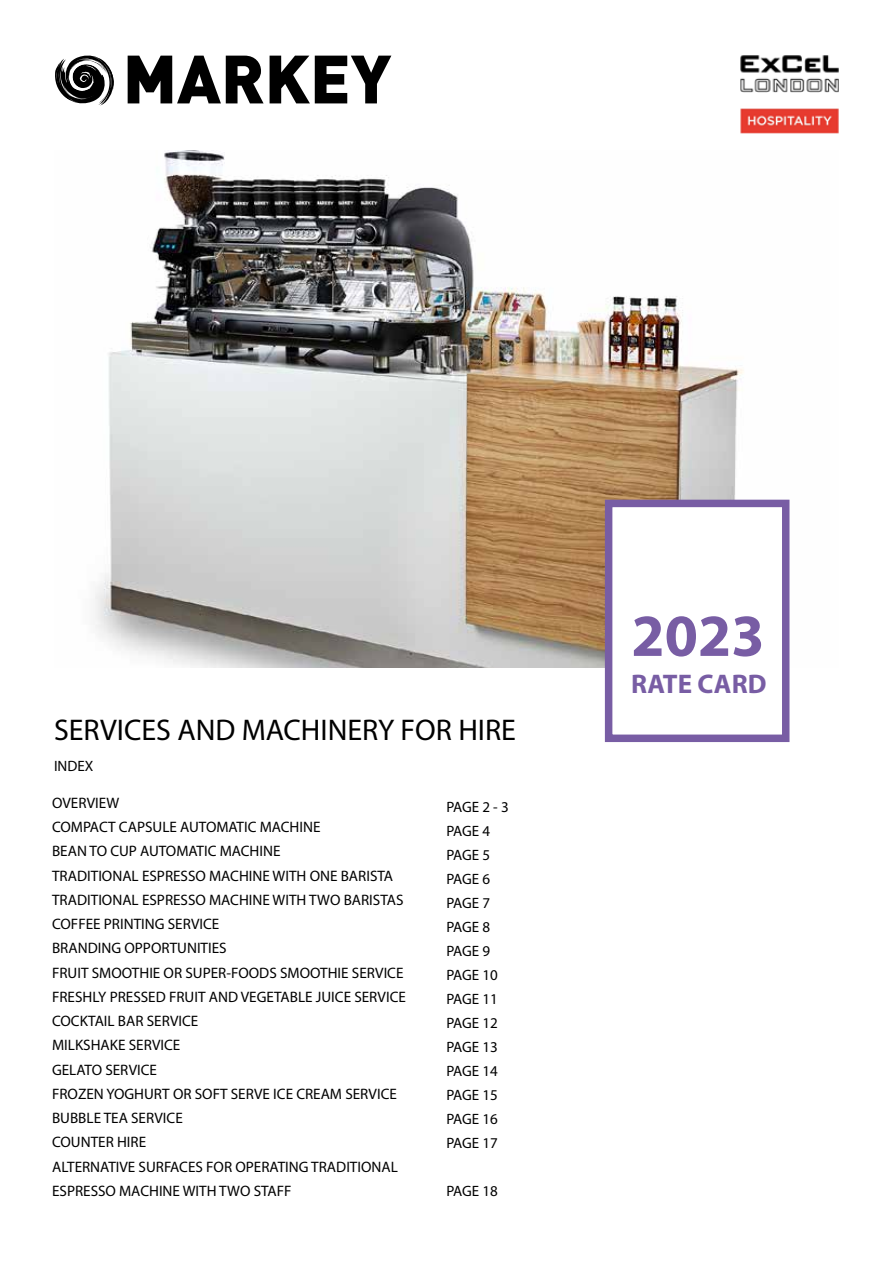
<style>
.page{position:relative;width:893px;height:1263px;background:#fff}
.page>*{position:absolute;margin:0;border:0;box-sizing:border-box;transform-origin:0 0}
.t1{font:900 67.2px "DIN";color:#000}
.t2{font:700 60px "Myriad Pro";color:#785da4}
.t3{font:30px "Myriad Pro";color:#000}
.t4{font:700 27px "Myriad Pro";color:#785da4}
.t5{font:15.15px/24.3px "Myriad Pro";color:#000}
.t6{font:15px/24px "Myriad Pro";letter-spacing:-.015em;color:#000}
</style>
<div class="page">
<img style="left:740px;top:55px;width:99px;height:78px">
<img style="left:95px;top:151px;width:695px;height:517px">
<div style="left:605px;top:500px;width:184px;height:242px;background:#fff;border:8px solid #785da4"></div>
<svg style="left:55px;top:55px;width:59px;height:51px"></svg>
<h1 class="t1" style="left:123px;top:34px;width:270px">MARKEY</h1>
<h3 class="t3" style="left:54px;top:711px;width:463px">SERVICES AND MACHINERY FOR HIRE</h3>
<p class="t6" style="left:54px;top:754px;width:41px">INDEX</p>
<p class="t5" style="left:52px;top:790px;width:355px">OVERVIEW<br>COMPACT CAPSULE AUTOMATIC MACHINE<br>BEAN TO CUP AUTOMATIC MACHINE<br>TRADITIONAL ESPRESSO MACHINE WITH ONE BARISTA<br>TRADITIONAL ESPRESSO MACHINE WITH TWO BARISTAS<br>COFFEE PRINTING SERVICE<br>BRANDING OPPORTUNITIES<br>FRUIT SMOOTHIE OR SUPER-FOODS SMOOTHIE SERVICE<br>FRESHLY PRESSED FRUIT AND VEGETABLE JUICE SERVICE<br>COCKTAIL BAR SERVICE<br>MILKSHAKE SERVICE<br>GELATO SERVICE<br>FROZEN YOGHURT OR SOFT SERVE ICE CREAM SERVICE<br>BUBBLE TEA SERVICE<br>COUNTER HIRE<br>ALTERNATIVE SURFACES FOR OPERATING TRADITIONAL<br>ESPRESSO MACHINE WITH TWO STAFF</p>
<p class="t6" style="left:446px;top:795px;width:64px">PAGE 2 - 3<br>PAGE 4<br>PAGE 5<br>PAGE 6<br>PAGE 7<br>PAGE 8<br>PAGE 9<br>PAGE 10<br>PAGE 11<br>PAGE 12<br>PAGE 13<br>PAGE 14<br>PAGE 15<br>PAGE 16<br>PAGE 17</p>
<p class="t6" style="left:446px;top:1179px;width:53px">PAGE 18</p>
<h2 class="t2" style="left:631px;top:596px;width:135px">2023</h2>
<h3 class="t4" style="left:631px;top:666px;width:137px">RATE CARD</h3>
</div>
